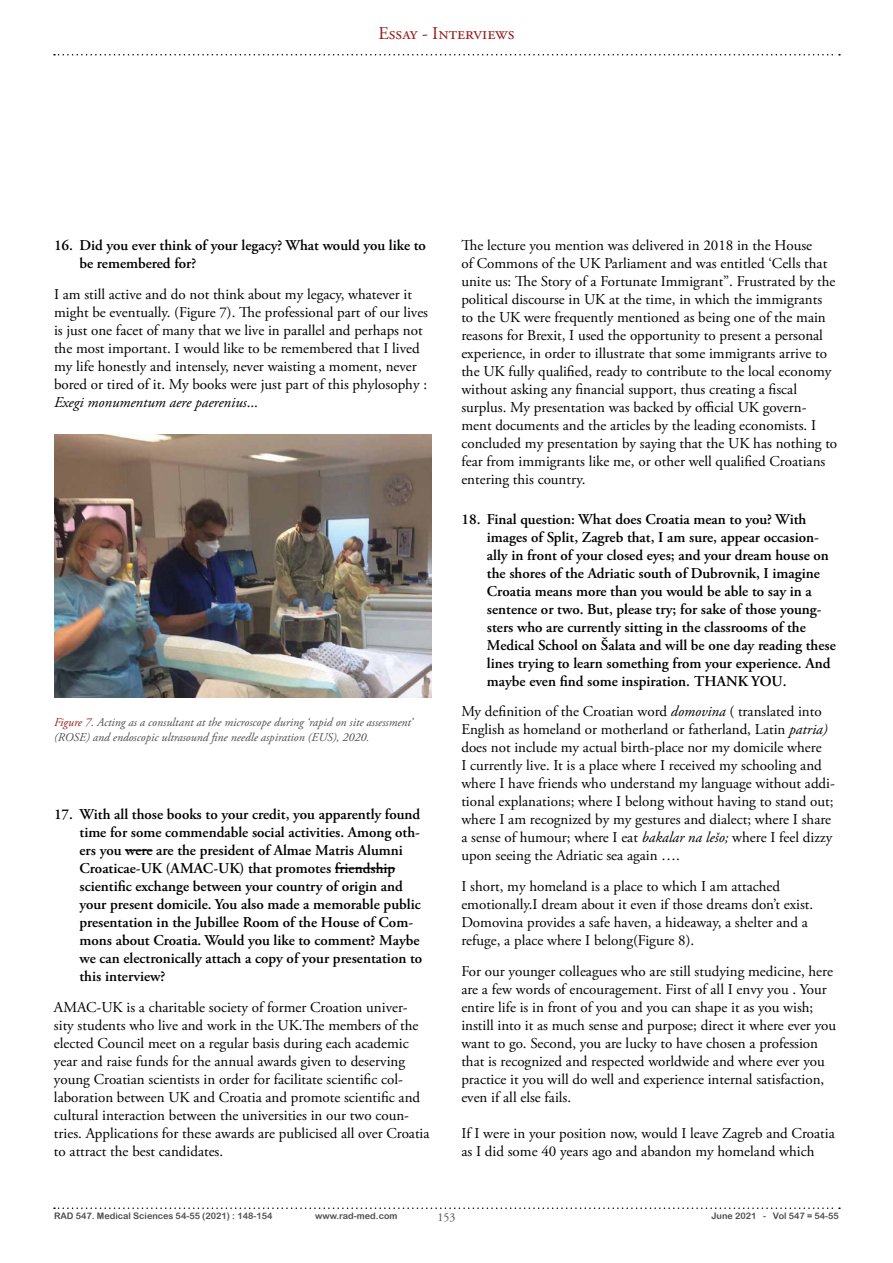
<style>
.page{position:relative;width:893px;height:1263px;background:#fff}
.page>*{position:absolute;margin:0;border:0;box-sizing:border-box;transform-origin:0 0}
.t1{font:18px "Adobe Garamond Pro";color:#981c1e}
.t2{font:15px/18px "Adobe Garamond Pro";color:#000}
.t3{font:600 15px/18px "Adobe Garamond Pro";color:#000}
.t4{font:italic 12px/14.4px "Adobe Garamond Pro";color:#4d4d4d}
.t5{font:12px "Adobe Garamond Pro";color:#4d4d4d}
.t6{font:9px "Arial Rounded MT Bold";color:#4d4d4d}
.s1{font-style:italic}
.s2{color:#981c1e}
</style>
<div class="page">
<svg style="left:54px;top:54px;width:786px;height:2px"></svg>
<svg style="left:54px;top:1207px;width:786px;height:2px"></svg>
<img style="left:54px;top:434px;width:378px;height:263px">
<svg style="left:125px;top:850px;width:28px;height:1px"></svg>
<hr style="left:335px;top:868px;width:60px;height:1px;background:#000">
<p class="t1" style="left:378px;top:23px;width:138px">Essay - Interviews</p>
<p class="t3" style="left:80px;top:237px;width:348px;text-indent:-26px">16. Did you ever think of your legacy? What would you like to be remembered for?</p>
<p class="t2" style="left:54px;top:286px;width:376px">I am still active and do not think about my legacy, whatever it might be eventually. (Figure 7). The professional part of our lives is just one facet of many that we live in parallel and perhaps not the most important. I would like to be remembered that I lived my life honestly and intensely, never waisting a moment, never bored or tired of it. My books were just part of this phylosophy :<br><span class="s1">Exegi monumentum aere paerenius</span>...</p>
<p class="t4" style="left:54px;top:716px;width:360px"><span class="s2">Figure 7.</span> Acting as a consultant at the microscope during ‘rapid on site assessment’ (ROSE) and endoscopic ultrasound fine needle aspiration (EUS), 2020.</p>
<p class="t3" style="left:80px;top:806px;width:344px;text-indent:-26px">17. With all those books to your credit, you apparently found time for some commendable social activities. Among oth&shy;ers you were are the president of Almae Matris Alumni Croaticae-UK (AMAC-UK) that promotes friendship scientific exchange between your country of origin and your present domicile. You also made a memorable public presentation in the Jubillee Room of the House of Com&shy;mons about Croatia. Would you like to comment? Maybe we can electronically attach a copy of your presentation to this interview?</p>
<p class="t2" style="left:54px;top:999px;width:377px">AMAC-UK is a charitable society of former Croation univer&shy;sity students who live and work in the UK.The members of the elected Council meet on a regular basis during each academic year and raise funds for the annual awards given to deserving young Croatian scientists in order for facilitate scientific col&shy;laboration between UK and Croatia and promote scientific and cultural interaction between the universities in our two coun&shy;tries. Applications for these awards are publicised all over Croatia to attract the best candidates.</p>
<p class="t2" style="left:461px;top:237px;width:377px">The lecture you mention was delivered in 2018 in the House<br>of Commons of the UK Parliament and was entitled ‘Cells that unite us: The Story of a Fortunate Immigrant”. Frustrated by the political discourse in UK at the time, in which the immigrants to the UK were frequently mentioned as being one of the main reasons for Brexit, I used the opportunity to present a personal experience, in order to illustrate that some immigrants arrive to the UK fully qualified, ready to contribute to the local economy without asking any financial support, thus creating a fiscal surplus. My presentation was backed by official UK govern&shy;ment documents and the articles by the leading economists. I concluded my presentation by saying that the UK has nothing to fear from immigrants like me, or other well qualified Croatians entering this country.</p>
<p class="t3" style="left:487px;top:510px;width:350px;text-indent:-26px">18. Final question: What does Croatia mean to you? With images of Split, Zagreb that, I am sure, appear occasion&shy;ally in front of your closed eyes; and your dream house on the shores of the Adriatic south of Dubrovnik, I imagine Croatia means more than you would be able to say in a sentence or two. But, please try; for sake of those young&shy;sters who are currently sitting in the classrooms of the Medical School on Šalata and will be one day reading these lines trying to learn something from your experience. And maybe even find some inspiration. THANK YOU.</p>
<p class="t2" style="left:461px;top:703px;width:375px">My definition of the Croatian word <span class="s1">domovina</span> ( translated into English as homeland or motherland or fatherland, Latin <span class="s1">patria) </span>does not include my actual birth-place nor my domicile where<br>I currently live. It is a place where I received my schooling and where I have friends who understand my language without addi&shy;tional explanations; where I belong without having to stand out; where I am recognized by my gestures and dialect; where I share a sense of humour; where I eat <span class="s1">bakalar na lešo;</span> where I feel dizzy upon seeing the Adriatic sea again ….</p>
<p class="t2" style="left:461px;top:878px;width:353px">I short, my homeland is a place to which I am attached emotionally.I dream about it even if those dreams don’t exist.<br>Domovina provides a safe haven, a hideaway, a shelter and a refuge, a place where I belong(Figure 8).</p>
<p class="t2" style="left:461px;top:963px;width:376px">For our younger colleagues who are still studying medicine, here are a few words of encouragement. First of all I envy you . Your entire life is in front of you and you can shape it as you wish; instill into it as much sense and purpose; direct it where ever you want to go. Second, you are lucky to have chosen a profession that is recognized and respected worldwide and where ever you practice it you will do well and experience internal satisfaction, even if all else fails.</p>
<p class="t2" style="left:461px;top:1125px;width:375px">If I were in your position now, would I leave Zagreb and Croatia as I did some 40 years ago and abandon my homeland which</p>
<p class="t6" style="left:54px;top:1210px;width:220px">RAD 547. Medical Sciences 54-55 (2021) : 148-154</p>
<p class="t6" style="left:315px;top:1210px;width:84px">www.rad-med.com</p>
<p class="t5" style="left:437px;top:1210px;width:19px">153</p>
<p class="t6" style="left:711px;top:1210px;width:129px">June 2021 - Vol 547 = 54-55</p>
</div>
